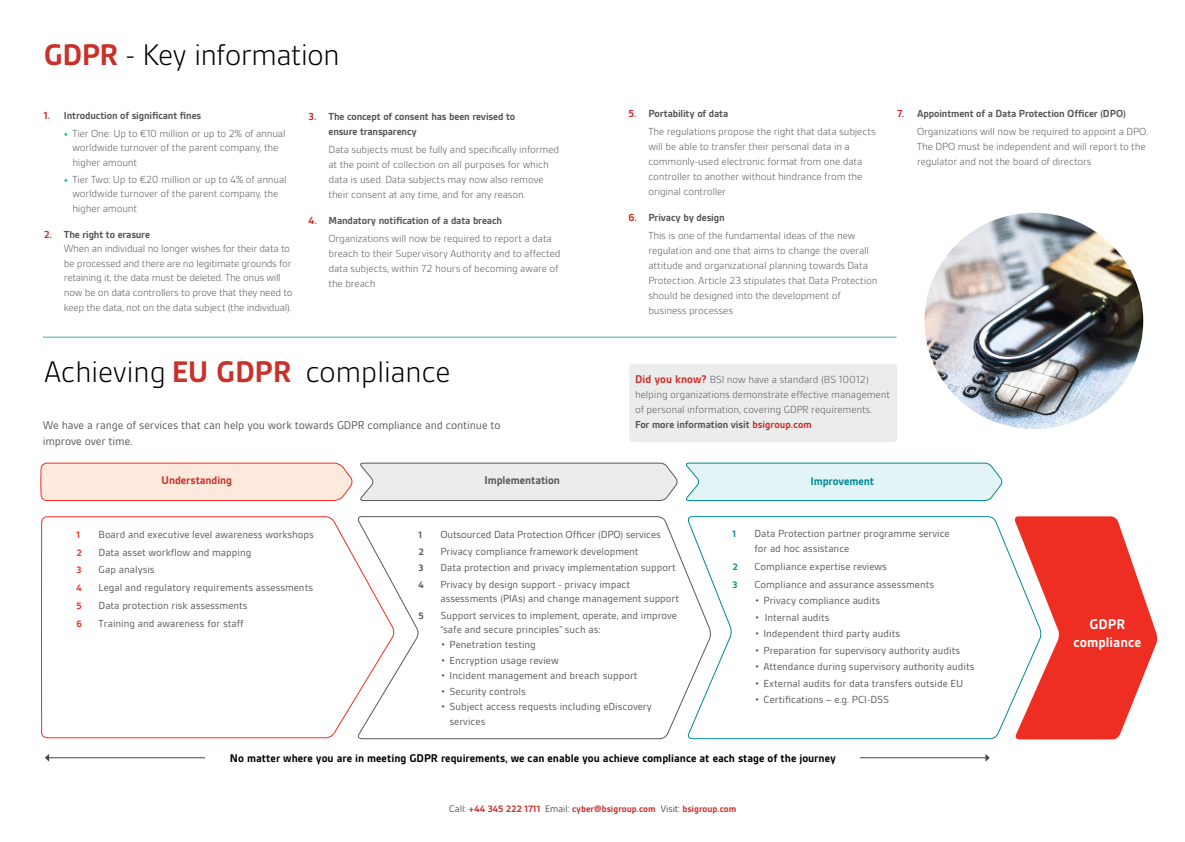
<style>
.page{position:relative;width:1185px;height:842px;background:#fff}
.page>*{position:absolute;margin:0;border:0;box-sizing:border-box;transform-origin:0 0}
.Page_Title_-_White{font:300 32px "BSI Gesta";letter-spacing:-.02em;color:#000}
.Body_Copy{font:300 32px "BSI Gesta";letter-spacing:-.025em;color:#000}
.t1{font:700 15px/18px "BSI Gesta";color:#fff;text-align:center}
.t2{font:700 12px "BSI Gesta";color:#000}
.Page_Subtitle_-_Blac{font:12px/16px "BSI Gesta";letter-spacing:-.01em;color:#57585a}
.Page_Subtitle_-_Red{font:700 12px "BSI Gesta";letter-spacing:-.005em;color:#57585a}
.Page_Subtitle_-_Red-2{font:700 12px "BSI Gesta";letter-spacing:-.005em;color:#c9312b}
.Page_Subtitle_-_Red-3{font:700 12px "BSI Gesta";letter-spacing:-.005em;color:#008895}
.Body_Copy-2{font:300 11px/15px "BSI Gesta";letter-spacing:-.015em;color:#57585a}
.t3{font:11px/15px "BSI Gesta";color:#57585a}
.Body_Copy-3{font:700 11px/15px "BSI Gesta";letter-spacing:-.01em;color:#57585a}
.BSI_body_caption_sma{font:700 10px "BSI Gesta";color:#c9312b}
.t4{font:700 10px "BSI Gesta";color:#ee2e22}
.t5{font:700 10px "BSI Gesta";color:#57585a}
.t6{font:700 10px "BSI Gesta";color:#008996}
.s1{font-weight:700;color:#c9312b}
.s2{color:#c9312b}
.s3{font-weight:700;color:#00acbc}
.s4{font-weight:700;font-size:12px;color:#c9312b}
.s5{font-weight:700}
.s6{font-weight:300;color:#110a0c}
</style>
<div class="page">
<svg style="left:712px;top:516px;width:301px;height:223px"></svg>
<svg style="left:1013px;top:516px;width:145px;height:223px"></svg>
<svg style="left:40px;top:462px;width:638px;height:39px;background:#f0e2dc"></svg>
<svg style="left:685px;top:462px;width:318px;height:39px;background:#d8eef1"></svg>
<svg style="left:358px;top:516px;width:354px;height:223px"></svg>
<svg style="left:41px;top:516px;width:354px;height:222px"></svg>
<hr style="left:43px;top:337px;width:853px;height:1px;background:#008996">
<img style="left:924px;top:213px;width:219px;height:216px">
<hr style="left:49px;top:757px;width:937px;height:1px;background:#000">
<svg style="left:45px;top:754px;width:4px;height:8px"></svg>
<svg style="left:985px;top:754px;width:5px;height:8px"></svg>
<div style="left:206px;top:753px;width:654px;height:24px;background:#fff"></div>
<div style="left:629px;top:364px;width:268px;height:78px;background:#ebecec;border-radius:4px"></div>
<p class="Body_Copy" style="left:44px;top:38px;width:297px"><span class="s1">GDPR</span> - Key information</p>
<p class="Body_Copy-3" style="left:44px;top:108px;width:159px"><span class="s2">1.</span> Introduction of significant fines</p>
<p class="Body_Copy-2" style="left:72px;top:126px;width:215px;line-height:14.5px;text-indent:-9px"><span class="s3">•</span> Tier One: Up to €10 million or up to 2% of annual worldwide turnover of the parent company, the higher amount</p>
<p class="Body_Copy-2" style="left:72px;top:172px;width:216px;line-height:14.5px;text-indent:-9px"><span class="s3">•</span> Tier Two: Up to €20 million or up to 4% of annual worldwide turnover of the parent company, the higher amount</p>
<p class="Body_Copy-3" style="left:44px;top:227px;width:108px"><span class="s2">2.</span> The right to erasure</p>
<p class="Body_Copy-2" style="left:64px;top:242px;width:230px;line-height:14.6px">When an individual no longer wishes for their data to be processed and there are no legitimate grounds for retaining it, the data must be deleted. The onus will now be on data controllers to prove that they need to keep the data, not on the data subject (the individual).</p>
<p class="Body_Copy-3" style="left:328px;top:109px;width:188px;text-indent:-20px"><span class="s2">3.</span> The concept of consent has been revised to ensure transparency</p>
<p class="Body_Copy-2" style="left:328px;top:142px;width:232px">Data subjects must be fully and specifically informed at the point of collection on all purposes for which data is used. Data subjects may now also remove their consent at any time, and for any reason.</p>
<p class="Body_Copy-3" style="left:309px;top:213px;width:195px"><span class="s2">4.</span> Mandatory notification of a data breach</p>
<p class="Body_Copy-2" style="left:328px;top:231px;width:234px">Organizations will now be required to report a data breach to their Supervisory Authority and to affected data subjects, within 72 hours of becoming aware of the breach</p>
<p class="Page_Title_-_White" style="left:44px;top:355px;width:408px">Achieving <span class="s1">EU GDPR</span> compliance</p>
<p class="Page_Subtitle_-_Blac" style="left:43px;top:417px;width:459px">We have a range of services that can help you work towards GDPR compliance and continue to improve over time.</p>
<p class="Page_Subtitle_-_Red-2" style="left:162px;top:474px;width:72px">Understanding</p>
<p class="Page_Subtitle_-_Red" style="left:485px;top:474px;width:77px">Implementation</p>
<p class="Body_Copy-3" style="left:628px;top:106px;width:101px"><span class="s2">5.</span> Portability of data</p>
<p class="Body_Copy-2" style="left:648px;top:124px;width:229px">The regulations propose the right that data subjects will be able to transfer their personal data in a commonly-used electronic format from one data controller to another without hindrance from the original controller</p>
<p class="Body_Copy-3" style="left:628px;top:210px;width:98px"><span class="s2">6.</span> Privacy by design</p>
<p class="Body_Copy-2" style="left:648px;top:228px;width:231px">This is one of the fundamental ideas of the new regulation and one that aims to change the overall attitude and organizational planning towards Data Protection. Article 23 stipulates that Data Protection should be designed into the development of business processes</p>
<p class="Body_Copy-3" style="left:897px;top:106px;width:230px"><span class="s2">7</span>. Appointment of a Data Protection Officer (DPO)</p>
<p class="Body_Copy-2" style="left:917px;top:124px;width:232px">Organizations will now be required to appoint a DPO.<br>The DPO must be independent and will report to the regulator and not the board of directors</p>
<p class="Body_Copy-2" style="left:635px;top:372px;width:256px"><span class="s4">Did you know?</span> BSI now have a standard (BS 10012) helping organizations demonstrate effective management of personal information, covering GDPR requirements.<br><span class="s5">For more information visit</span> <span class="s1">bsigroup.com</span></p>
<p class="Page_Subtitle_-_Red-3" style="left:810px;top:475px;width:65px">Improvement</p>
<p class="t4" style="left:77px;top:529px;width:5px">1</p>
<p class="t3" style="left:99px;top:527px;width:217px">Board and executive level awareness workshops</p>
<p class="t4" style="left:77px;top:547px;width:7px">2</p>
<p class="t3" style="left:99px;top:544px;width:154px">Data asset workflow and mapping</p>
<p class="t4" style="left:77px;top:565px;width:6px">3</p>
<p class="t3" style="left:99px;top:562px;width:58px">Gap analysis</p>
<p class="t4" style="left:77px;top:583px;width:7px">4</p>
<p class="t3" style="left:99px;top:580px;width:216px">Legal and regulatory requirements assessments</p>
<p class="t4" style="left:77px;top:601px;width:7px">5</p>
<p class="t3" style="left:99px;top:598px;width:150px">Data protection risk assessments</p>
<p class="t4" style="left:77px;top:618px;width:7px">6</p>
<p class="t3" style="left:99px;top:616px;width:146px">Training and awareness for staff</p>
<p class="t5" style="left:418px;top:529px;width:5px">1</p>
<p class="t3" style="left:440px;top:527px;width:222px">Outsourced Data Protection Officer (DPO) services</p>
<p class="t5" style="left:418px;top:546px;width:7px">2</p>
<p class="t3" style="left:440px;top:543px;width:200px">Privacy compliance framework development</p>
<p class="t5" style="left:418px;top:563px;width:6px">3</p>
<p class="t3" style="left:440px;top:560px;width:237px">Data protection and privacy implementation support</p>
<p class="t5" style="left:418px;top:580px;width:7px">4</p>
<p class="t3" style="left:440px;top:578px;width:240px;line-height:14px">Privacy by design support - privacy impact assessments (PIAs) and change management support</p>
<p class="t5" style="left:418px;top:611px;width:7px">5</p>
<p class="t3" style="left:440px;top:608px;width:238px;line-height:14px">Support services to implement, operate, and improve “safe and secure principles” such as:</p>
<p class="t3" style="left:441px;top:637px;width:96px">• Penetration testing</p>
<p class="t3" style="left:441px;top:653px;width:119px">• Encryption usage review</p>
<p class="t3" style="left:441px;top:668px;width:198px">• Incident management and breach support</p>
<p class="t3" style="left:441px;top:684px;width:86px">• Security controls</p>
<p class="t3" style="left:450px;top:699px;width:204px;text-indent:-9px">• Subject access requests including eDiscovery services</p>
<p class="t6" style="left:732px;top:529px;width:5px">1</p>
<p class="t3" style="left:754px;top:526px;width:197px">Data Protection partner programme service for ad hoc assistance</p>
<p class="t6" style="left:732px;top:562px;width:7px">2</p>
<p class="t3" style="left:754px;top:559px;width:134px">Compliance expertise reviews</p>
<p class="t6" style="left:732px;top:580px;width:6px">3</p>
<p class="t3" style="left:754px;top:577px;width:181px">Compliance and assurance assessments</p>
<p class="t3" style="left:755px;top:593px;width:127px">• Privacy compliance audits</p>
<p class="t3" style="left:755px;top:610px;width:76px">• Internal audits</p>
<p class="t3" style="left:755px;top:626px;width:147px">• Independent third party audits</p>
<p class="t3" style="left:755px;top:643px;width:207px">• Preparation for supervisory authority audits</p>
<p class="t3" style="left:755px;top:659px;width:221px">• Attendance during supervisory authority audits</p>
<p class="t3" style="left:755px;top:675px;width:210px">• External audits for data transfers outside EU</p>
<p class="t3" style="left:755px;top:692px;width:136px">• Certifications – e.g. PCI-DSS</p>
<p class="t2" style="left:230px;top:752px;width:607px">No matter where you are in meeting GDPR requirements, we can enable you achieve compliance at each stage of the journey</p>
<p class="BSI_body_caption_sma" style="left:449px;top:804px;width:289px"><span class="s6">Call:</span> +44 345 222 1711 <span class="s6">Email:</span> cyber@bsigroup.com <span class="s6">Visit:</span> bsigroup.com</p>
<p class="t1" style="left:1073px;top:615px;width:69px">GDPR compliance</p>
</div>
